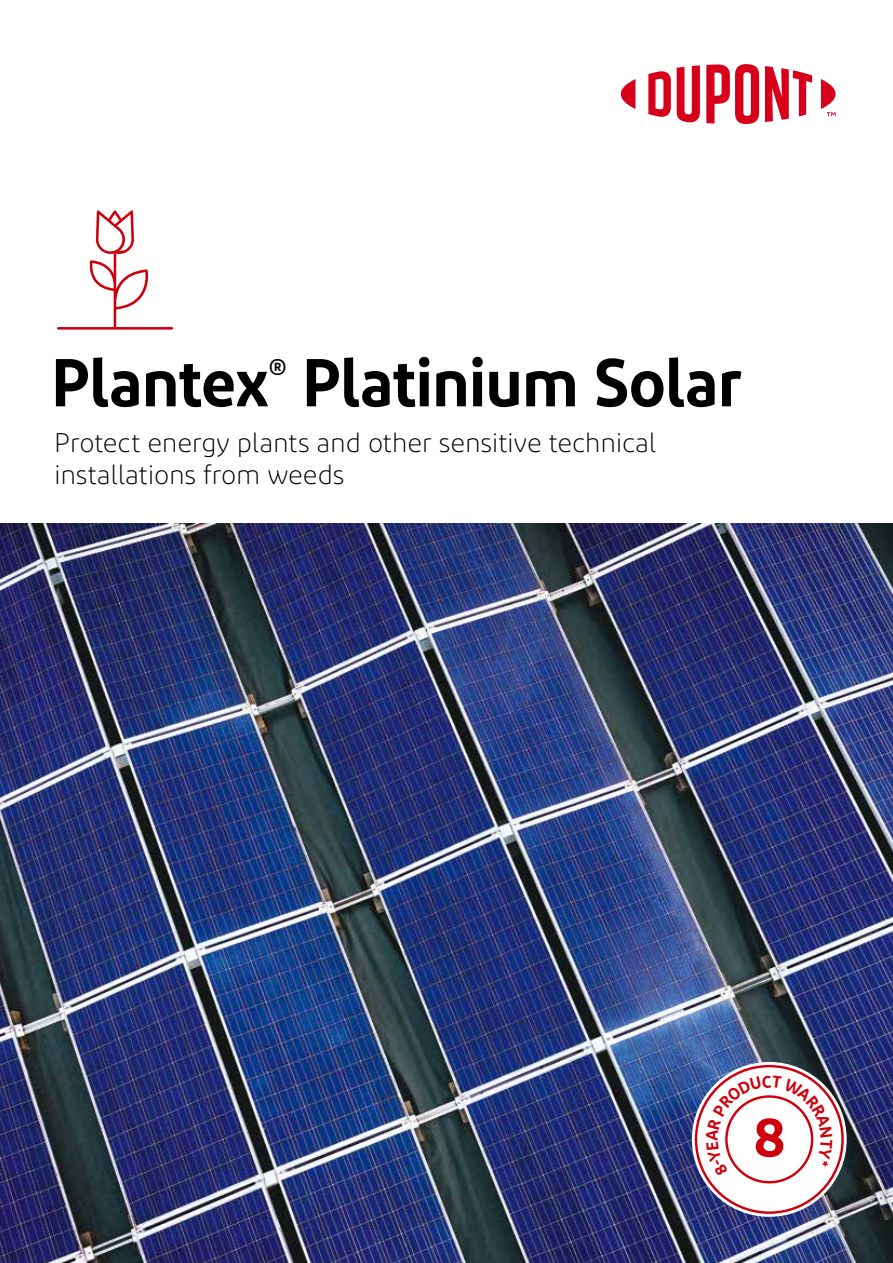
<style>
.page{position:relative;width:893px;height:1263px;background:#fff}
.page>*{position:absolute;margin:0;border:0;box-sizing:border-box;transform-origin:0 0}
.t1{font:600 67.5px "Diodrum";letter-spacing:-.015em;color:#000;scale:.96 1}
.t2{font:600 56.1px "Diodrum";color:#cf000e}
.t3{font:300 27px/32.4px "Diodrum";letter-spacing:-.01em;color:#000}
</style>
<div class="page">
<img style="left:0;top:523px;width:893px;height:740px">
<svg style="left:648px;top:71px;width:23px;height:46px"></svg>
<svg style="left:621px;top:79px;width:14px;height:30px"></svg>
<svg style="left:677px;top:65px;width:23px;height:58px"></svg>
<svg style="left:706px;top:64px;width:53px;height:60px"></svg>
<svg style="left:765px;top:66px;width:47px;height:56px"></svg>
<svg style="left:821px;top:79px;width:14px;height:37px"></svg>
<svg style="left:57px;top:210px;width:116px;height:120px"></svg>
<svg style="left:694px;top:1064px;width:151px;height:151px"></svg>
<h1 class="t1" style="left:51px;top:339px;width:721px">Plantex<sup>®</sup> Platinium Solar</h1>
<p class="t3" style="left:54px;top:426px;width:604px">Protect energy plants and other sensitive technical installations from weeds</p>
<h2 class="t2" style="left:753px;top:1101px;width:35px">8</h2>
</div>
